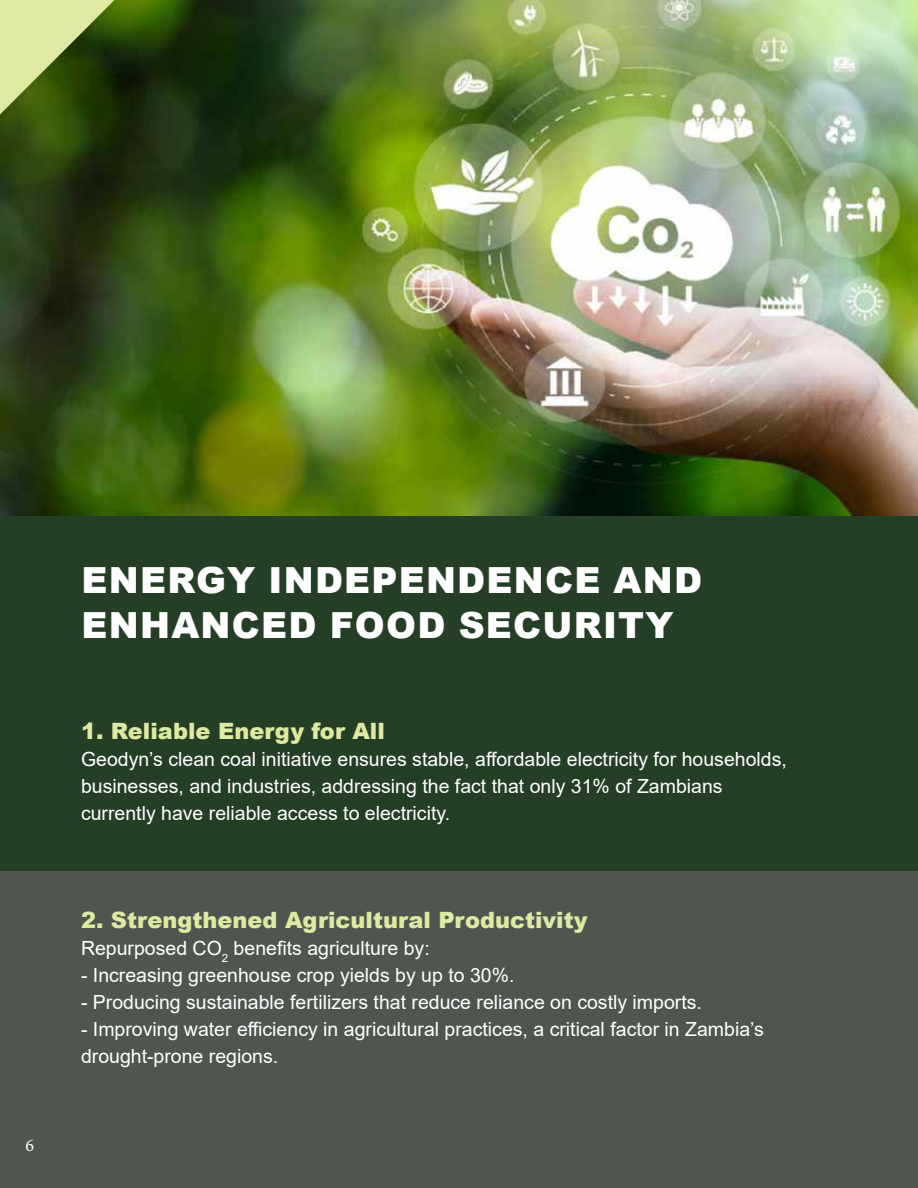
<style>
.page{position:relative;width:918px;height:1188px;background:#4f564f}
.page>*{position:absolute;margin:0;border:0;box-sizing:border-box;transform-origin:0 0}
.t1{font:900 36px/45px "Arial";letter-spacing:.035em;color:#fff}
.t2{font:900 22.5px "Arial";color:#dee9a2}
.t3{font:19.5px/27px "Arial";color:#fff}
.t4{font:18px "Minion Pro";color:#fff}
</style>
<div class="page">
<div style="left:0;top:0;width:918px;height:870px;background:#253f26"></div>
<img style="left:0;top:0;width:918px;height:515px">
<svg style="left:0;top:0;width:114px;height:114px"></svg>
<p class="t4" style="left:25px;top:1133px;width:10px">6</p>
<h1 class="t1" style="left:82px;top:556px;width:622px">ENERGY INDEPENDENCE AND<br>ENHANCED FOOD SECURITY</h1>
<p class="t2" style="left:81px;top:715px;width:305px">1. Reliable Energy for All</p>
<p class="t3" style="left:81px;top:746px;width:707px">Geodyn’s clean coal initiative ensures stable, affordable electricity for households, businesses, and industries, addressing the fact that only 31% of Zambians currently have reliable access to electricity.</p>
<p class="t2" style="left:81px;top:904px;width:508px">2. Strengthened Agricultural Productivity</p>
<p class="t3" style="left:81px;top:935px;width:350px">Repurposed CO<sub>2</sub> benefits agriculture by:</p>
<p class="t3" style="left:81px;top:962px;width:435px">- Increasing greenhouse crop yields by up to 30%.</p>
<p class="t3" style="left:81px;top:989px;width:622px">- Producing sustainable fertilizers that reduce reliance on costly imports.</p>
<p class="t3" style="left:81px;top:1016px;width:684px">- Improving water efficiency in agricultural practices, a critical factor in Zambia’s drought-prone regions.</p>
</div>
